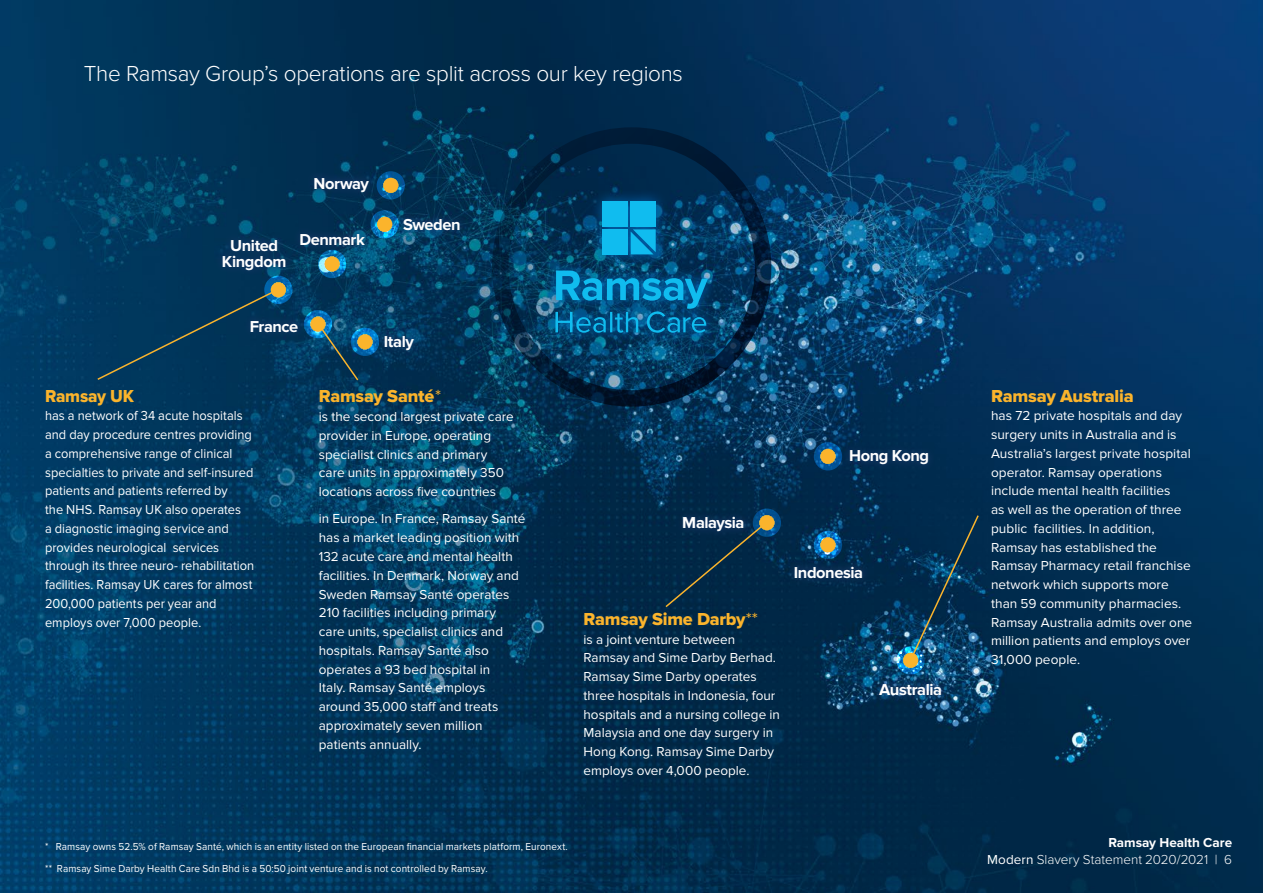
<style>
.page{position:relative;width:1263px;height:893px;background:#fff}
.page>*{position:absolute;margin:0;border:0;box-sizing:border-box;transform-origin:0 0}
.t1{font:300 22.5px "Proxima Nova";letter-spacing:-.015em;color:#fff}
.t2{font:18px "Proxima Nova Extrabld";letter-spacing:-.015em;color:#fbb42c}
.t3{font:18px "Proxima Nova Extrabld";letter-spacing:-.015em;color:#fbb42c;scale:.95 1}
.t4{font:700 16.35px/16.5px "Proxima Nova";letter-spacing:-.025em;color:#fff;text-align:center}
.t5{font:13.5px/18.8px "Proxima Nova";color:#fff}
.t6{font:13.5px/18.8px "Proxima Nova";color:#fff;scale:.95 1}
.t7{font:300 13.5px/16.5px "Proxima Nova";color:#fff;text-align:right}
.t8{font:10.5px/22px "Proxima Nova";letter-spacing:.01em;color:#fff;scale:.95 1}
.s1{font-family:"Proxima Nova"}
.s2{font-weight:700}
.s3{font-weight:400}
</style>
<div class="page">
<img style="left:0;top:0;width:1263px;height:893px">
<div style="left:786px;top:558px;width:84px;height:28px;background:#1a3768;opacity:.75"></div>
<div style="left:842px;top:442px;width:94px;height:31px;background:#042c52"></div>
<div style="left:871px;top:675px;width:79px;height:28px;background:#1a3768;opacity:.75"></div>
<div style="left:376px;top:327px;width:45px;height:31px;background:#1a3768;opacity:.75"></div>
<div style="left:243px;top:312px;width:63px;height:28px;background:#043257"></div>
<div style="left:215px;top:231px;width:79px;height:47px;background:#1a3768;opacity:.75"></div>
<div style="left:292px;top:225px;width:81px;height:28px;background:#1a3768;opacity:.75"></div>
<div style="left:306px;top:169px;width:71px;height:31px;background:#1a3768;opacity:.75"></div>
<div style="left:395px;top:210px;width:73px;height:27px;background:#1a3768;opacity:.75"></div>
<div style="left:492px;top:127px;width:279px;height:280px;border:16px solid #0e3051;border-radius:50%"></div>
<svg style="left:543px;top:189px;width:176px;height:156px;background:#043d65"></svg>
<svg style="left:555px;top:271px;width:153px;height:62px;background:#076c9f"></svg>
<div style="left:602px;top:201px;width:26px;height:25px;background:#10bcef"></div>
<div style="left:631px;top:201px;width:25px;height:25px;background:#10bcef"></div>
<div style="left:602px;top:229px;width:26px;height:25px;background:#10bcef"></div>
<svg style="left:631px;top:229px;width:25px;height:25px"></svg>
<div style="left:903px;top:653px;width:15px;height:15px;background:#fbb42c;border-radius:50%"></div>
<div style="left:896px;top:646px;width:29px;height:28px;border:7px solid #fff;border-radius:50%"></div>
<div style="left:820px;top:537px;width:15px;height:15px;background:#fbb42c;border-radius:50%"></div>
<div style="left:814px;top:531px;width:28px;height:28px;border:7px solid #fff;border-radius:50%"></div>
<div style="left:675px;top:509px;width:77px;height:30px;background:#022849"></div>
<div style="left:759px;top:515px;width:15px;height:15px;background:#fbb42c;border-radius:50%"></div>
<div style="left:753px;top:509px;width:28px;height:28px;border:7px solid #fff;border-radius:50%"></div>
<div style="left:820px;top:449px;width:15px;height:15px;background:#fbb42c;border-radius:50%"></div>
<div style="left:814px;top:442px;width:28px;height:28px;border:7px solid #fff;border-radius:50%"></div>
<div style="left:357px;top:334px;width:16px;height:15px;background:#fbb42c;border-radius:50%"></div>
<div style="left:351px;top:328px;width:28px;height:28px;border:7px solid #fff;border-radius:50%"></div>
<div style="left:310px;top:317px;width:15px;height:15px;background:#fbb42c;border-radius:50%"></div>
<div style="left:304px;top:310px;width:28px;height:28px;border:7px solid #fff;border-radius:50%"></div>
<div style="left:271px;top:282px;width:15px;height:15px;background:#fbb42c;border-radius:50%"></div>
<div style="left:264px;top:276px;width:29px;height:28px;border:7px solid #fff;border-radius:50%"></div>
<div style="left:324px;top:256px;width:16px;height:16px;background:#fbb42c;border-radius:50%"></div>
<div style="left:318px;top:250px;width:28px;height:28px;border:7px solid #fff;border-radius:50%"></div>
<div style="left:377px;top:217px;width:15px;height:15px;background:#fbb42c;border-radius:50%"></div>
<div style="left:370px;top:210px;width:29px;height:28px;border:7px solid #fff;border-radius:50%"></div>
<div style="left:383px;top:178px;width:15px;height:15px;background:#fbb42c;border-radius:50%"></div>
<div style="left:377px;top:171px;width:28px;height:29px;border:7px solid #fff;border-radius:50%"></div>
<div style="left:96px;top:288px;width:182px;height:93px;background:#00365a"></div>
<svg style="left:317px;top:322px;width:43px;height:60px;background:#164b67"></svg>
<svg style="left:664px;top:521px;width:103px;height:88px;background:#082c47"></svg>
<svg style="left:908px;top:514px;width:72px;height:148px;background:#0d3a5b"></svg>
<h1 class="t1" style="left:84px;top:60px;width:601px">The Ramsay Group’s operations are split across our key regions</h1>
<p class="t4" style="left:313px;top:175px;width:57px">Norway</p>
<p class="t4" style="left:222px;top:237px;width:66px">United<br>Kingdom</p>
<p class="t4" style="left:299px;top:231px;width:67px">Denmark</p>
<p class="t4" style="left:403px;top:216px;width:59px">Sweden</p>
<p class="t4" style="left:250px;top:318px;width:50px">France</p>
<p class="t4" style="left:384px;top:333px;width:32px">Italy</p>
<h2 class="t3" style="left:45px;top:385px;width:95px">Ramsay UK</h2>
<p class="t6" style="left:45px;top:407px;width:222px">has a network of 34 acute hospitals and day procedure centres providing a comprehensive range of clinical specialties to private and self-insured patients and patients referred by<br>the NHS. Ramsay UK also operates<br>a diagnostic imaging service and provides neurological services through its three neuro- rehabilitation facilities. Ramsay UK cares for almost 200,000 patients per year and employs over 7,000 people.</p>
<h2 class="t2" style="left:319px;top:386px;width:124px">Ramsay Santé<span class="s1">*</span></h2>
<p class="t5" style="left:319px;top:408px;width:196px">is the second largest private care provider in Europe, operating specialist clinics and primary care units in approximately 350 locations across five countries</p>
<p class="t5" style="left:319px;top:510px;width:208px">in Europe. In France, Ramsay Santé has a market leading position with<br>132 acute care and mental health facilities. In Denmark, Norway and<br>Sweden Ramsay Santé operates<br>210 facilities including primary<br>care units, specialist clinics and hospitals. Ramsay Santé also operates a 93 bed hospital in<br>Italy. Ramsay Santé employs around 35,000 staff and treats approximately seven million patients annually.</p>
<p class="t4" style="left:849px;top:448px;width:82px">Hong Kong</p>
<p class="t4" style="left:682px;top:515px;width:64px">Malaysia</p>
<h2 class="t2" style="left:583px;top:609px;width:176px">Ramsay Sime Darby<span class="s1">**</span></h2>
<p class="t5" style="left:583px;top:630px;width:198px">is a joint venture between<br>Ramsay and Sime Darby Berhad.<br>Ramsay Sime Darby operates three hospitals in Indonesia, four hospitals and a nursing college in<br>Malaysia and one day surgery in<br>Hong Kong. Ramsay Sime Darby employs over 4,000 people.</p>
<p class="t4" style="left:794px;top:565px;width:71px">Indonesia</p>
<p class="t4" style="left:879px;top:682px;width:65px">Australia</p>
<p class="t8" style="left:45px;top:835px;width:552px">* Ramsay owns 52.5% of Ramsay Santé, which is an entity listed on the European financial markets platform, Euronext. ** Ramsay Sime Darby Health Care Sdn Bhd is a 50:50 joint venture and is not controlled by Ramsay.</p>
<h2 class="t2" style="left:991px;top:385px;width:144px">Ramsay Australia</h2>
<p class="t5" style="left:991px;top:407px;width:203px">has 72 private hospitals and day surgery units in Australia and is<br>Australia’s largest private hospital operator. Ramsay operations include mental health facilities<br>as well as the operation of three public facilities. In addition,<br>Ramsay has established the<br>Ramsay Pharmacy retail franchise network which supports more than 59 community pharmacies.<br>Ramsay Australia admits over one million patients and employs over<br>31,000 people.</p>
<p class="t7" style="left:987px;top:834px;width:246px"><span class="s2">Ramsay Health Care<br></span><span class="s3">Modern</span> Slavery Statement 2020/2021 | 6</p>
</div>
